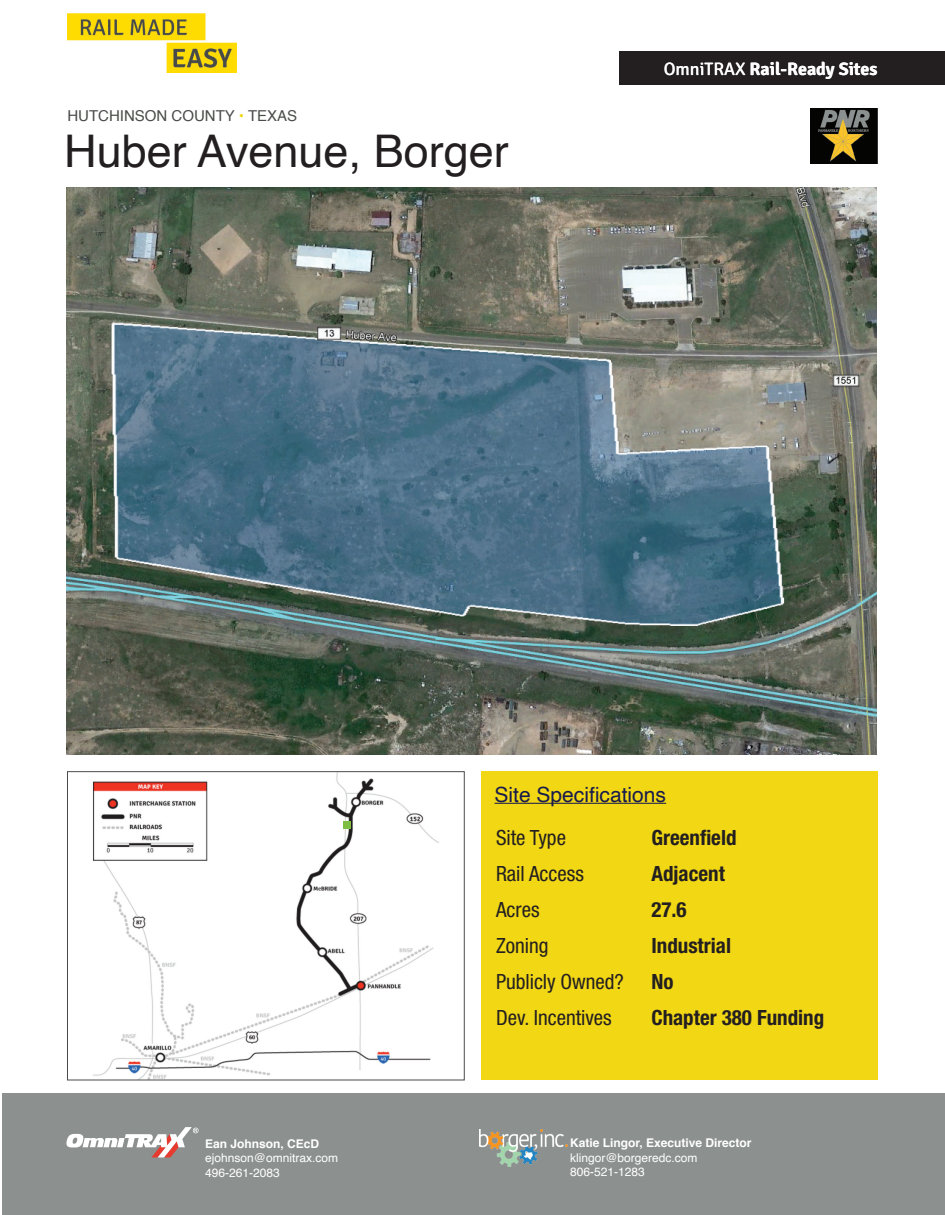
<style>
.page{position:relative;width:945px;height:1215px;background:#fff}
.page>*{position:absolute;margin:0;border:0;box-sizing:border-box;transform-origin:0 0}
.t1{font:45px "Helvetica";color:#231f20}
.t2{font:condensed 21px/36px "Helvetica Neue";color:#231f20}
.t3{font:700 condensed 21px/36px "Helvetica Neue";color:#231f20}
.t4{font:21px "Helvetica";color:#171b4c}
.t5{font:700 18px "Signika Negative";color:#fff}
.t6{font:15px "Helvetica";color:#494c49}
.t7{font:12px/14.4px "Helvetica";color:#fff}
.t8{font:700 12px "Helvetica";color:#fff}
.s1{color:#f2d91b}
.s2{font-weight:400}
</style>
<div class="page">
<div style="left:2px;top:1094px;width:943px;height:121px;background:#8c9190"></div>
<img style="left:68px;top:14px;width:169px;height:59px">
<div style="left:619px;top:51px;width:326px;height:33px;background:#231f20"></div>
<svg style="left:66px;top:1127px;width:133px;height:30px"></svg>
<img style="left:811px;top:108px;width:66px;height:56px">
<img style="left:479px;top:1130px;width:88px;height:36px">
<div style="left:481px;top:772px;width:397px;height:308px;background:#f2d715"></div>
<img style="left:66px;top:187px;width:810px;height:567px">
<hr style="left:495px;top:803px;width:171px;height:1px;background:#171b4c">
<img style="left:92px;top:773px;width:347px;height:305px">
<div style="left:67px;top:771px;width:398px;height:309px;border:1px solid #494c49"></div>
<div style="left:343px;top:821px;width:8px;height:8px;background:#7dbd41"></div>
<p class="t6" style="left:68px;top:105px;width:231px">HUTCHINSON COUNTY <span class="s1">•</span> TEXAS</p>
<h1 class="t1" style="left:64px;top:117px;width:446px">Huber Avenue, Borger</h1>
<h3 class="t5" style="left:664px;top:58px;width:215px"><span class="s2">OmniTRAX</span> Rail-Ready Sites</h3>
<p class="t8" style="left:205px;top:1134px;width:116px">Ean Johnson, CEcD</p>
<p class="t7" style="left:205px;top:1151px;width:134px">ejohnson@omnitrax.com<br>496-261-2083</p>
<h2 class="t4" style="left:495px;top:778px;width:173px">Site Specifications</h2>
<h2 class="t2" style="left:496px;top:820px;width:129px">Site Type<br>Rail Access<br>Acres<br>Zoning<br>Publicly Owned?<br>Dev. Incentives</h2>
<h2 class="t3" style="left:651px;top:819px;width:174px">Greenfield<br>Adjacent<br>27.6<br>Industrial<br>No<br>Chapter 380 Funding</h2>
<p class="t8" style="left:570px;top:1133px;width:183px">Katie Lingor, Executive Director</p>
<p class="t7" style="left:570px;top:1151px;width:129px">klingor@borgeredc.com<br>806-521-1283</p>
</div>
